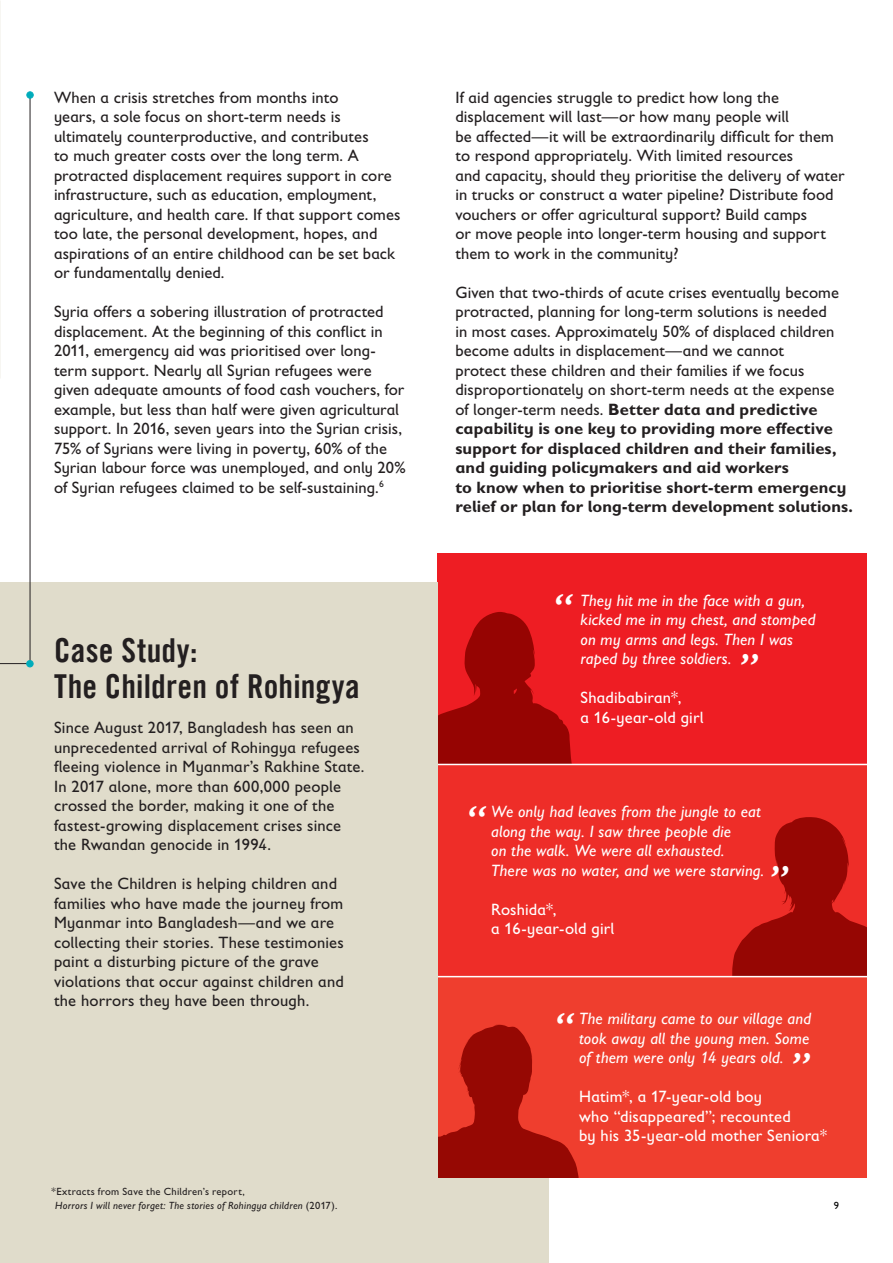
<style>
.page{position:relative;width:893px;height:1263px;background:#fff}
.page>*{position:absolute;margin:0;border:0;box-sizing:border-box;transform-origin:0 0}
.Body_Copy{font:italic 45px "Gill Sans Infant Std";color:#fff}
.Secondary_Paragraph{font:33px "Trade Gothic LT Com Bd Cn 20";letter-spacing:.01em;color:#231f20}
.Body_Copy-2{font:16.5px/19.5px "Gill Sans Infant Std";letter-spacing:.005em;color:#231f20}
.Body_Copy-3{font:italic 16.5px/19.5px "Gill Sans Infant Std";letter-spacing:.01em;color:#fff}
.Body_Copy-4{font:16.5px/19.5px "Gill Sans Infant Std";letter-spacing:.01em;color:#fff}
.Body_Copy-5{font:italic 10.5px "Gill Sans Infant Std";letter-spacing:.025em;color:#231f20}
.Body_Copy-6{font:10.5px "Gill Sans Infant Std";letter-spacing:.025em;color:#231f20}
.t1{font:10.5px "Gill Sans Infant Std";color:#000}
.s1{font-weight:700}
.s2{font-style:normal}
</style>
<div class="page">
<div style="left:0;top:583px;width:549px;height:680px;background:#e0dccb"></div>
<div style="left:437px;top:553px;width:430px;height:211px;background:#ee1d23"></div>
<svg style="left:437px;top:611px;width:135px;height:153px"></svg>
<div style="left:437px;top:764px;width:430px;height:212px;background:#ee2d28"></div>
<svg style="left:731px;top:817px;width:136px;height:159px"></svg>
<div style="left:437px;top:976px;width:430px;height:202px;background:#ef3e2e"></div>
<svg style="left:437px;top:1024px;width:142px;height:154px"></svg>
<hr style="left:437px;top:976px;width:456px;height:1px;background:#fff">
<hr style="left:437px;top:764px;width:456px;height:1px;background:#fff">
<svg style="left:0;top:92px;width:33px;height:572px"></svg>
<div style="left:26px;top:91px;width:8px;height:8px;border:1px solid #00acbb;border-radius:50%"></div>
<div style="left:27px;top:660px;width:6px;height:7px;background:#00acbb;border-radius:50%"></div>
<div style="left:26px;top:660px;width:8px;height:7px;border:1px solid #00acbb;border-radius:50%"></div>
<p class="Body_Copy-2" style="left:54px;top:87px;width:348px">When a crisis stretches from months into<br>years, a sole focus on short-term needs is ultimately counterproductive, and contributes<br>to much greater costs over the long term. A protracted displacement requires support in core infrastructure, such as education, employment, agriculture, and health care. If that support comes too late, the personal development, hopes, and aspirations of an entire childhood can be set back or fundamentally denied.</p>
<p class="Body_Copy-2" style="left:54px;top:302px;width:353px">Syria offers a sobering illustration of protracted displacement. At the beginning of this conflict in 2011, emergency aid was prioritised over long&shy;term support. Nearly all Syrian refugees were given adequate amounts of food cash vouchers, for example, but less than half were given agricultural support. In 2016, seven years into the Syrian crisis, 75% of Syrians were living in poverty, 60% of the Syrian labour force was unemployed, and only 20% of Syrian refugees claimed to be self-sustaining.<sup>6</sup></p>
<p class="Secondary_Paragraph" style="left:54px;top:630px;width:145px">Case Study:</p>
<p class="Secondary_Paragraph" style="left:54px;top:666px;width:307px">The Children of Rohingya</p>
<p class="Body_Copy-2" style="left:54px;top:718px;width:312px">Since August 2017, Bangladesh has seen an unprecedented arrival of Rohingya refugees fleeing violence in Myanmar’s Rakhine State.<br>In 2017 alone, more than 600,000 people crossed the border, making it one of the fastest-growing displacement crises since the Rwandan genocide in 1994.</p>
<p class="Body_Copy-2" style="left:54px;top:874px;width:291px">Save the Children is helping children and families who have made the journey from Myanmar into Bangladesh—and we are collecting their stories. These testimonies paint a disturbing picture of the grave violations that occur against children and the horrors they have been through.</p>
<p class="Body_Copy-2" style="left:455px;top:87px;width:391px">If aid agencies struggle to predict how long the displacement will last—or how many people will<br>be affected—it will be extraordinarily difficult for them to respond appropriately. With limited resources<br>and capacity, should they prioritise the delivery of water in trucks or construct a water pipeline? Distribute food vouchers or offer agricultural support? Build camps<br>or move people into longer-term housing and support them to work in the community?</p>
<p class="Body_Copy-2" style="left:455px;top:282px;width:399px">Given that two-thirds of acute crises eventually become protracted, planning for long-term solutions is needed<br>in most cases. Approximately 50% of displaced children become adults in displacement—and we cannot<br>protect these children and their families if we focus disproportionately on short-term needs at the expense<br>of longer-term needs. <span class="s1">Better data and predictive capability is one key to providing more effective support for displaced children and their families, and guiding policymakers and aid workers<br>to know when to prioritise short-term emergency relief or plan for long-term development solutions.</span></p>
<p class="Body_Copy" style="left:553px;top:584px;width:20px">“</p>
<p class="Body_Copy-3" style="left:580px;top:590px;width:236px">They hit me in the face with a gun, kicked me in my chest, and stomped on my arms and legs. Then I was raped by three soldiers.</p>
<p class="Body_Copy-4" style="left:580px;top:688px;width:102px">Shadibabiran*,</p>
<p class="Body_Copy-4" style="left:580px;top:707px;width:125px">a 16-year-old girl</p>
<p class="Body_Copy" style="left:739px;top:644px;width:20px">”</p>
<p class="Body_Copy" style="left:467px;top:796px;width:20px">“</p>
<p class="Body_Copy-3" style="left:491px;top:802px;width:274px">We only had leaves from the jungle to eat along the way. I saw three people die<br>on the walk. We were all exhausted.<br>There was no water, and we were starving.</p>
<p class="Body_Copy-4" style="left:491px;top:899px;width:125px">Roshida*,<br>a 16-year-old girl</p>
<p class="Body_Copy" style="left:769px;top:856px;width:20px">”</p>
<p class="Body_Copy" style="left:555px;top:1003px;width:20px">“</p>
<p class="Body_Copy-3" style="left:579px;top:1009px;width:233px;text-align:justify">The military came to our village and took away all the young men. Some of them were only 14 years old.</p>
<p class="Body_Copy-4" style="left:579px;top:1087px;width:249px">Hatim*, a 17-year-old boy<br>who “disappeared”; recounted<br>by his 35-year-old mother Seniora*</p>
<p class="Body_Copy" style="left:790px;top:1043px;width:20px">”</p>
<p class="Body_Copy-6" style="left:52px;top:1186px;width:195px">*Extracts from Save the Children’s report,</p>
<p class="Body_Copy-5" style="left:55px;top:1199px;width:284px">Horrors I will never forget: The stories of Rohingya children <span class="s2">(2017).</span></p>
<p class="t1" style="left:834px;top:1199px;width:7px">9</p>
</div>
